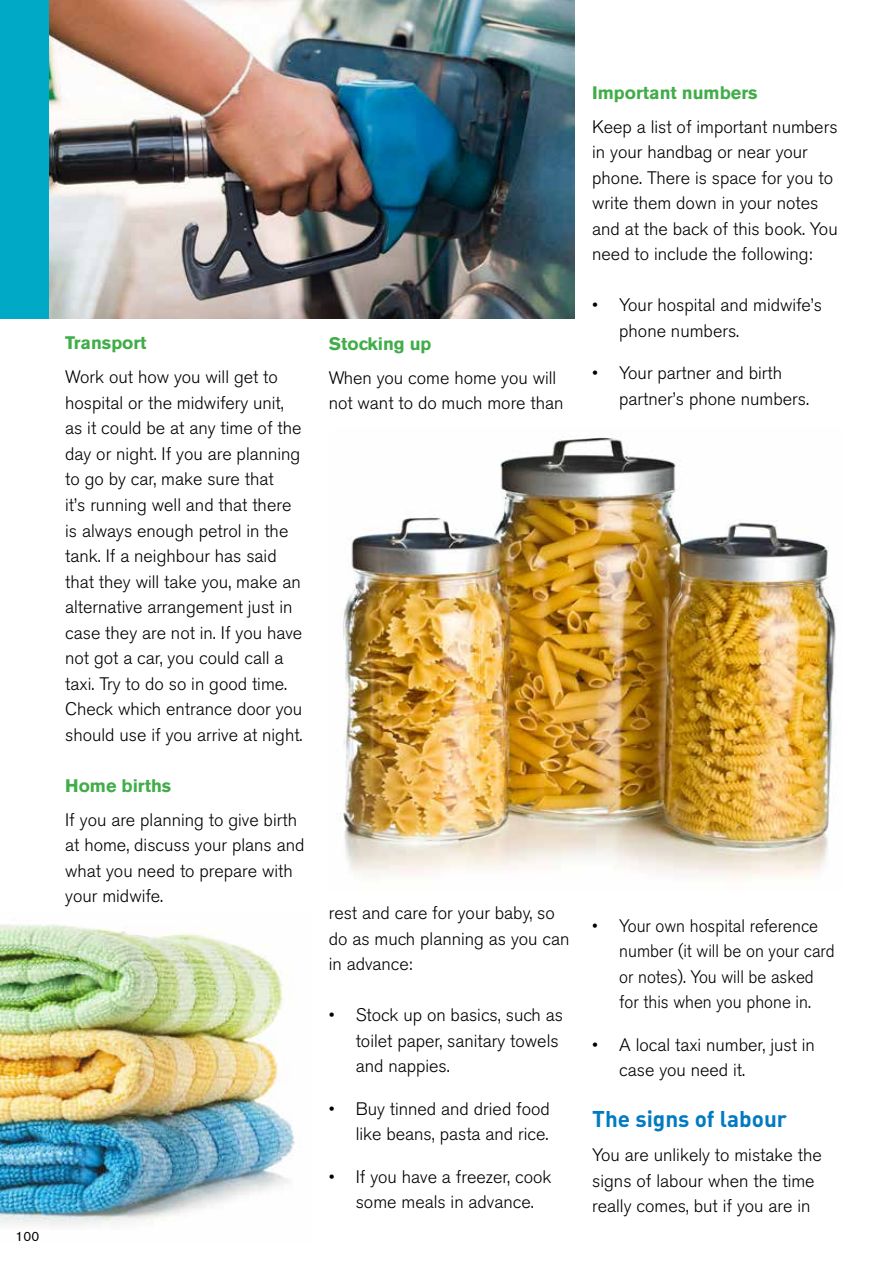
<style>
.page{position:relative;width:893px;height:1263px;background:#fff}
.page>*{position:absolute;margin:0;border:0;box-sizing:border-box;transform-origin:0 0}
.t1{font:22.5px "DIN Bold Alternate";color:#007ac2}
.t2{font:300 18px/25.5px "Akzidenz Grotesk BE";color:#000}
.t3{font:300 18px/25.5px "Akzidenz Grotesk BE";color:#000;scale:.95 1}
.t4{font:700 18px "Akzidenz Grotesk BE";color:#41ad49}
.t5{font:13.5px "Akzidenz Grotesk BE";color:#000}
</style>
<div class="page">
<img style="left:0;top:925px;width:295px;height:300px">
<img style="left:48px;top:0;width:526px;height:319px">
<div style="left:0;top:0;width:48px;height:319px;background:#00a9c5"></div>
<img style="left:339px;top:437px;width:497px;height:443px">
<p class="t5" style="left:16px;top:1229px;width:25px">100</p>
<p class="t4" style="left:65px;top:333px;width:83px">Transport</p>
<p class="t2" style="left:65px;top:365px;width:239px">Work out how you will get to hospital or the midwifery unit, as it could be at any time of the day or night. If you are planning to go by car, make sure that<br>it’s running well and that there is always enough petrol in the tank. If a neighbour has said that they will take you, make an alternative arrangement just in case they are not in. If you have not got a car, you could call a taxi. Try to do so in good time.<br>Check which entrance door you should use if you arrive at night.</p>
<p class="t4" style="left:65px;top:775px;width:108px">Home births</p>
<p class="t2" style="left:65px;top:807px;width:241px">If you are planning to give birth at home, discuss your plans and what you need to prepare with your midwife.</p>
<p class="t4" style="left:329px;top:333px;width:104px">Stocking up</p>
<p class="t2" style="left:329px;top:365px;width:236px">When you come home you will not want to do much more than</p>
<p class="t4" style="left:592px;top:82px;width:167px">Important numbers</p>
<p class="t2" style="left:592px;top:114px;width:247px">Keep a list of important numbers in your handbag or near your phone. There is space for you to write them down in your notes and at the back of this book. You need to include the following:</p>
<p class="t2" style="left:619px;top:293px;width:204px;text-indent:-27px">• Your hospital and midwife’s phone numbers.</p>
<p class="t2" style="left:619px;top:361px;width:191px;text-indent:-27px">• Your partner and birth partner’s phone numbers.</p>
<p class="t2" style="left:329px;top:900px;width:242px">rest and care for your baby, so do as much planning as you can in advance:</p>
<p class="t2" style="left:356px;top:1002px;width:209px;text-indent:-27px">• Stock up on basics, such as toilet paper, sanitary towels and nappies.</p>
<p class="t2" style="left:329px;top:1096px;width:223px;text-align:right">• Buy tinned and dried food like beans, pasta and rice.</p>
<p class="t2" style="left:329px;top:1164px;width:224px;text-align:center">• If you have a freezer, cook some meals in advance.</p>
<p class="t3" style="left:619px;top:913px;width:228px;text-indent:-27px">• Your own hospital reference number (it will be on your card or notes). You will be asked for this when you phone in.</p>
<p class="t2" style="left:619px;top:1032px;width:197px;text-indent:-27px">• A local taxi number, just in case you need it.</p>
<p class="t1" style="left:592px;top:1104px;width:196px">The signs of labour</p>
<p class="t2" style="left:592px;top:1142px;width:231px">You are unlikely to mistake the signs of labour when the time really comes, but if you are in</p>
</div>
